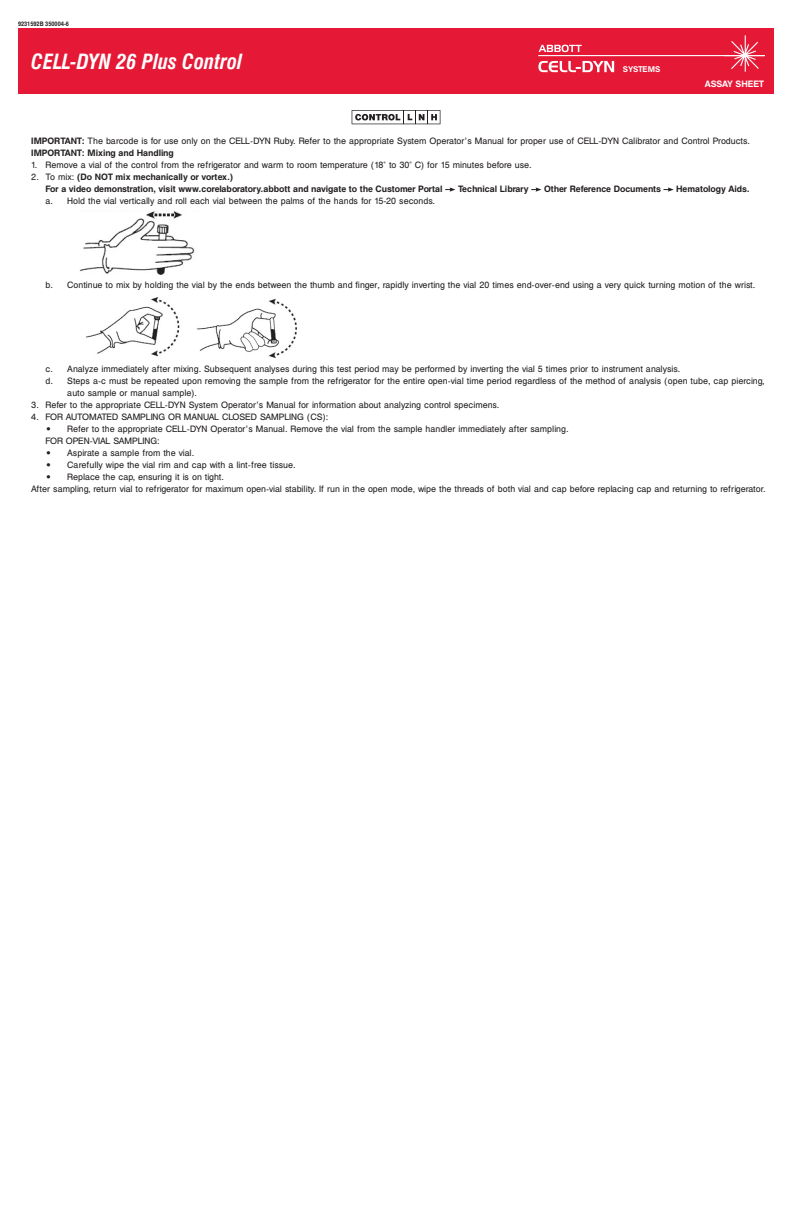
<style>
.page{position:relative;width:792px;height:1224px;background:#fff}
.page>*{position:absolute;margin:0;border:0;box-sizing:border-box;transform-origin:0 0}
.t1{font:italic 700 condensed 24px "Helen Pro";color:#fff}
.t2{font:10px/12px "Helen Pro";color:#231f20}
.t3{font:700 10px/12px "Helen Pro";letter-spacing:-.005em;color:#231f20}
.t4{font:700 10px "Helen Pro";letter-spacing:-.01em;color:#fff}
.t5{font:700 9px "Helen Pro";letter-spacing:-.015em;color:#fff}
.t6{font:700 7px "Helen Pro";color:#231f20;scale:.9 1}
.s1{font-weight:700}
.s2{font-weight:400}
</style>
<div class="page">
<svg style="left:445px;top:187px;width:10px;height:5px"></svg>
<svg style="left:531px;top:187px;width:10px;height:5px"></svg>
<svg style="left:663px;top:187px;width:11px;height:5px"></svg>
<img style="left:79px;top:211px;width:116px;height:64px">
<img style="left:86px;top:297px;width:211px;height:61px">
<div style="left:18px;top:28px;width:756px;height:66px;background:#e51836"></div>
<svg style="left:539px;top:45px;width:43px;height:7px"></svg>
<hr style="left:538px;top:55px;width:227px;height:1px;background:#fff">
<svg style="left:538px;top:61px;width:76px;height:11px"></svg>
<svg style="left:730px;top:35px;width:30px;height:37px"></svg>
<hr style="left:724px;top:55px;width:40px;height:1px;background:#fff">
<svg style="left:352px;top:110px;width:88px;height:14px"></svg>
<p class="t6" style="left:18px;top:19px;width:58px">9231592B 350004-6</p>
<h1 class="t1" style="left:31px;top:46px;width:213px">CELL-DYN 26 Plus Control</h1>
<p class="t5" style="left:623px;top:63px;width:39px">SYSTEMS</p>
<p class="t4" style="left:705px;top:77px;width:61px">ASSAY SHEET</p>
<p class="t2" style="left:31px;top:134px;width:720px"><span class="s1">IMPORTANT:</span> The barcode is for use only on the CELL-DYN Ruby. Refer to the appropriate System Operator’s Manual for proper use of CELL-DYN Calibrator and Control Products.<br><span class="s1">IMPORTANT: Mixing and Handling</span></p>
<p class="t2" style="left:31px;top:158px;width:502px">1. Remove a vial of the control from the refrigerator and warm to room temperature (18° to 30° C) for 15 minutes before use.</p>
<p class="t3" style="left:45px;top:170px;width:399px;text-indent:-14px"><span class="s2">2. To mix:</span> (Do NOT mix mechanically or vortex.)<br>For a video demonstration, visit www.corelaboratory.abbott and navigate to the Customer Portal</p>
<p class="t3" style="left:458px;top:182px;width:72px">Technical Library</p>
<p class="t3" style="left:544px;top:182px;width:118px">Other Reference Documents</p>
<p class="t3" style="left:676px;top:182px;width:75px">Hematology Aids.</p>
<p class="t2" style="left:46px;top:194px;width:391px">a. Hold the vial vertically and roll each vial between the palms of the hands for 15-20 seconds.</p>
<p class="t2" style="left:46px;top:278px;width:711px">b. Continue to mix by holding the vial by the ends between the thumb and finger, rapidly inverting the vial 20 times end-over-end using a very quick turning motion of the wrist.</p>
<p class="t2" style="left:46px;top:362px;width:636px">c. Analyze immediately after mixing. Subsequent analyses during this test period may be performed by inverting the vial 5 times prior to instrument analysis.</p>
<p class="t2" style="left:46px;top:374px;width:721px">d. Steps a-c must be repeated upon removing the sample from the refrigerator for the entire open-vial time period regardless of the method of analysis (open tube, cap piercing,</p>
<p class="t2" style="left:67px;top:386px;width:131px">auto sample or manual sample).</p>
<p class="t2" style="left:31px;top:398px;width:469px">3. Refer to the appropriate CELL-DYN System Operator’s Manual for information about analyzing control specimens.</p>
<p class="t2" style="left:31px;top:410px;width:298px">4. FOR AUTOMATED SAMPLING OR MANUAL CLOSED SAMPLING (CS):</p>
<p class="t2" style="left:46px;top:422px;width:524px"><span class="s1">•</span> Refer to the appropriate CELL-DYN Operator’s Manual. Remove the vial from the sample handler immediately after sampling.<br>FOR OPEN-VIAL SAMPLING:</p>
<p class="t2" style="left:46px;top:446px;width:150px"><span class="s1">•</span> Aspirate a sample from the vial.</p>
<p class="t2" style="left:46px;top:458px;width:251px"><span class="s1">•</span> Carefully wipe the vial rim and cap with a lint-free tissue.</p>
<p class="t2" style="left:31px;top:470px;width:736px;text-indent:14px"><span class="s1">•</span> Replace the cap, ensuring it is on tight.<br>After sampling, return vial to refrigerator for maximum open-vial stability. If run in the open mode, wipe the threads of both vial and cap before replacing cap and returning to refrigerator.</p>
</div>
